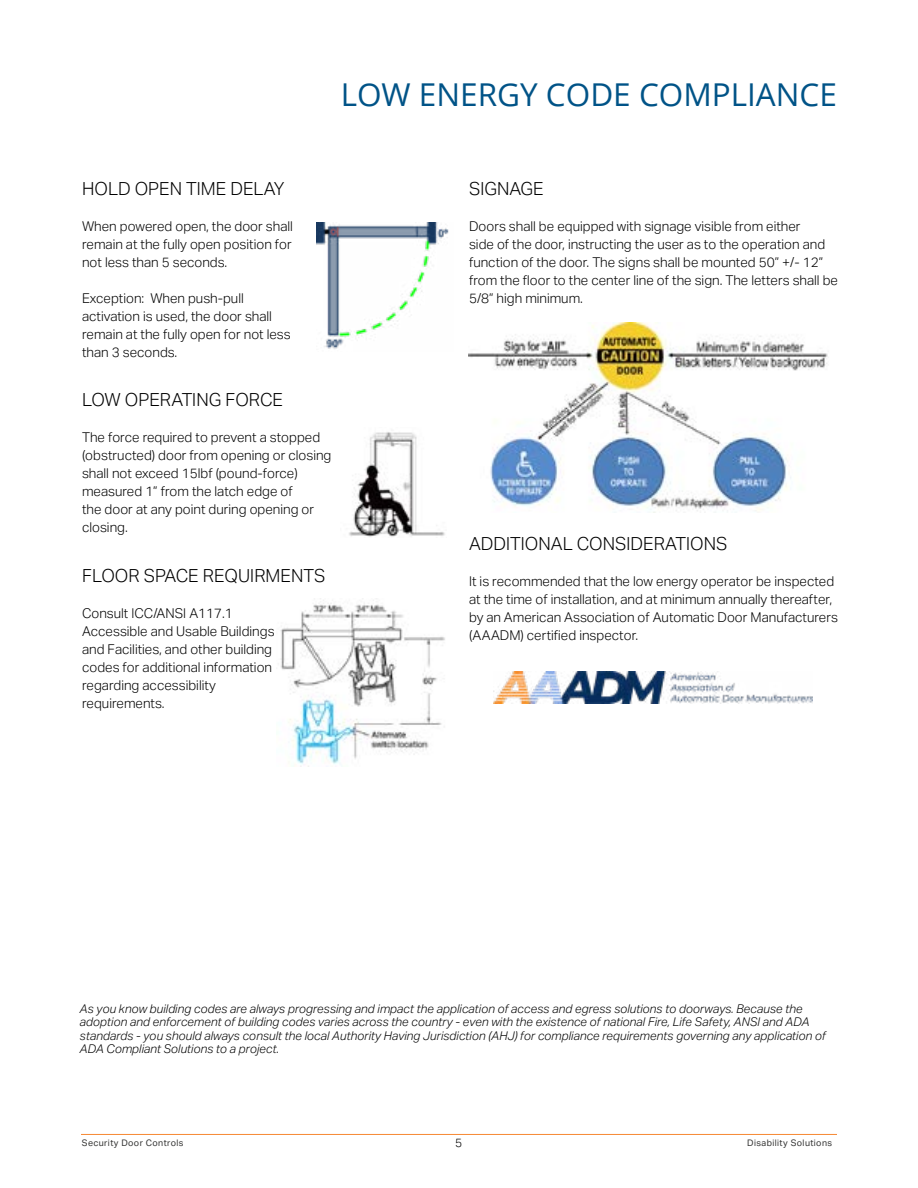
<style>
.page{position:relative;width:918px;height:1188px;background:#fff}
.page>*{position:absolute;margin:0;border:0;box-sizing:border-box;transform-origin:0 0}
.t1{font:31.5px "Open Sans";color:#005387}
.t2{font:300 18px "Aktiv Grotesk";color:#000}
.t3{font:300 13.5px/18px "Aktiv Grotesk";color:#000}
.t4{font:italic 300 12px/13.5px "Aktiv Grotesk";color:#000}
.t5{font:300 12px "Aktiv Grotesk";color:#000}
.t6{font:9px "Aktiv Grotesk";letter-spacing:.04em;color:#343433}
</style>
<div class="page">
<hr style="left:81px;top:1134px;width:756px;height:1px;background:#f68833">
<img style="left:317px;top:222px;width:132px;height:127px">
<img style="left:349px;top:432px;width:96px;height:105px">
<img style="left:280px;top:600px;width:165px;height:164px">
<img style="left:469px;top:323px;width:359px;height:190px">
<img style="left:494px;top:672px;width:319px;height:32px">
<h1 class="t1" style="left:341px;top:73px;width:498px">LOW ENERGY CODE COMPLIANCE</h1>
<h2 class="t2" style="left:82px;top:178px;width:204px">HOLD OPEN TIME DELAY</h2>
<p class="t3" style="left:82px;top:217px;width:212px;text-align:justify">When powered open, the door shall remain at the fully open position for not less than 5 seconds.</p>
<p class="t3" style="left:82px;top:289px;width:210px">Exception: When push-pull activation is used, the door shall remain at the fully open for not less than 3 seconds.</p>
<h2 class="t2" style="left:82px;top:390px;width:203px">LOW OPERATING FORCE</h2>
<p class="t3" style="left:82px;top:429px;width:251px">The force required to prevent a stopped (obstructed) door from opening or closing shall not exceed 15lbf (pound-force) measured 1” from the latch edge of<br>the door at any point during opening or closing.</p>
<h2 class="t2" style="left:82px;top:565px;width:245px">FLOOR SPACE REQUIRMENTS</h2>
<p class="t3" style="left:82px;top:604px;width:194px">Consult ICC/ANSI A117.1<br>Accessible and Usable Buildings and Facilities, and other building codes for additional information regarding accessibility requirements.</p>
<h2 class="t2" style="left:469px;top:178px;width:76px">SIGNAGE</h2>
<p class="t3" style="left:469px;top:217px;width:371px">Doors shall be equipped with signage visible from either<br>side of the door, instructing the user as to the operation and function of the door. The signs shall be mounted 50” +/- 12” from the floor to the center line of the sign. The letters shall be 5/8” high minimum.</p>
<h2 class="t2" style="left:469px;top:534px;width:260px">ADDITIONAL CONSIDERATIONS</h2>
<p class="t3" style="left:469px;top:573px;width:370px">It is recommended that the low energy operator be inspected at the time of installation, and at minimum annually thereafter, by an American Association of Automatic Door Manufacturers (AAADM) certified inspector.</p>
<p class="t4" style="left:80px;top:1002px;width:748px">As you know building codes are always progressing and impact the application of access and egress solutions to doorways. Because the adoption and enforcement of building codes varies across the country - even with the existence of national Fire, Life Safety, ANSI and ADA standards - you should always consult the local Authority Having Jurisdiction (AHJ) for compliance requirements governing any application of ADA Compliant Solutions to a project.</p>
<p class="t5" style="left:455px;top:1136px;width:9px">5</p>
<p class="t6" style="left:82px;top:1137px;width:103px">Security Door Controls</p>
<p class="t6" style="left:747px;top:1137px;width:86px">Disability Solutions</p>
</div>
